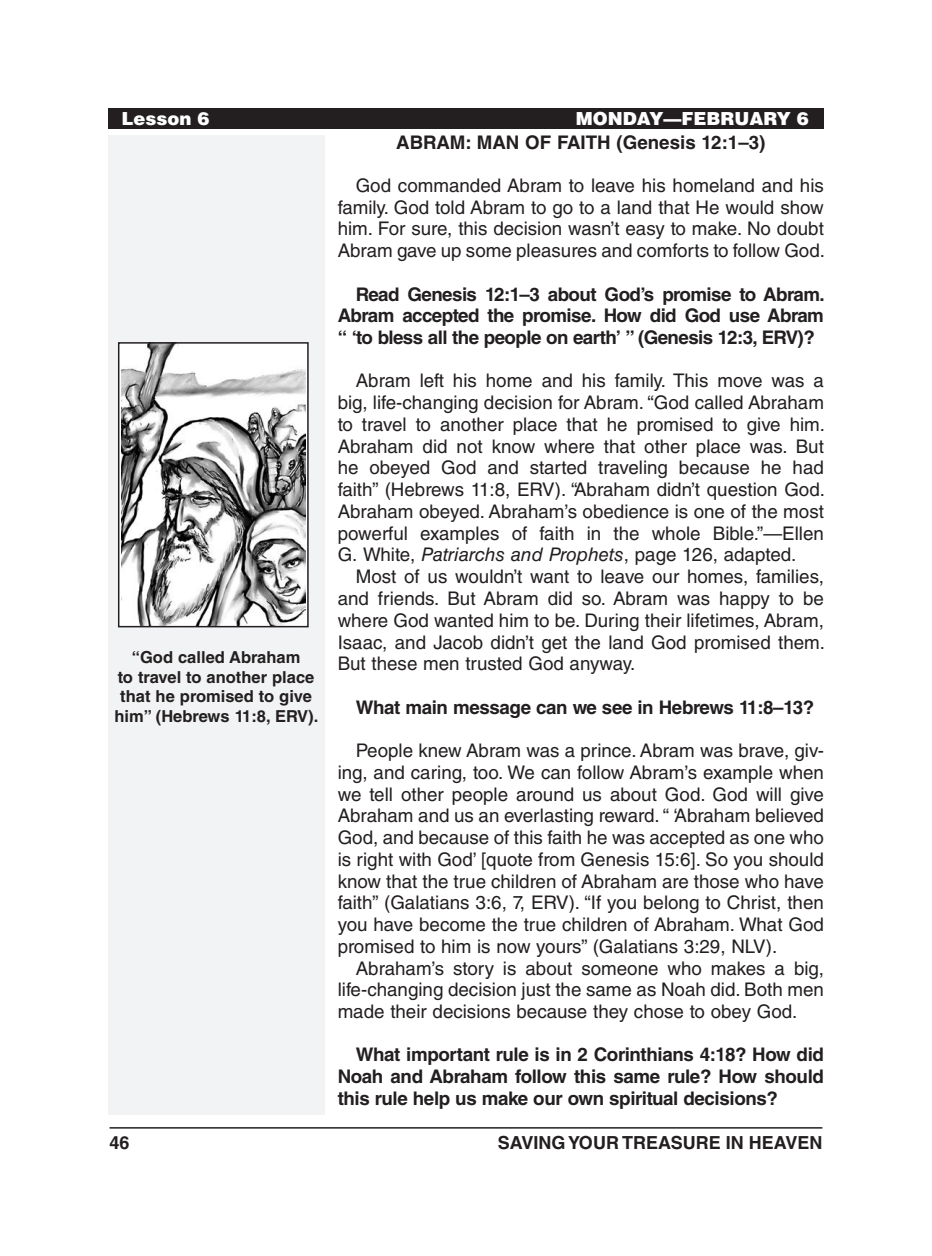
<style>
.page{position:relative;width:932px;height:1256px;background:#fff}
.page>*{position:absolute;margin:0;border:0;box-sizing:border-box;transform-origin:0 0}
.Body_Text_SpaceBefor{font:18.75px/21.8px "Helvetica LT Std";color:#231f20;text-align:justify}
.Body_Text{font:18.75px/21.8px "Helvetica LT Std";color:#231f20;text-align:justify}
.Body_Text_Bold_Space{font:700 18.75px/21.8px "Helvetica LT Std";letter-spacing:-.02em;color:#231f20;text-align:justify}
.Subheadings{font:700 18.75px "Helvetica LT Std";color:#231f20}
.t1{font:700 18px "Helvetica LT Std";color:#231f20}
.Running_Head_-_Left{font:900 18px "Helvetica LT Std";color:#fff}
.Image_Captions{font:700 16.5px/19.5px "Helvetica LT Std";color:#231f20;text-align:center}
.s1{font-style:italic}
</style>
<div class="page">
<hr style="left:110px;top:1127px;width:712px;height:1px;background:#231f20">
<div style="left:108px;top:135px;width:216px;height:979px;background:#f2f3f4"></div>
<div style="left:108px;top:108px;width:716px;height:20px;background:#231f20"></div>
<img style="left:121px;top:345px;width:184px;height:279px">
<div style="left:118px;top:342px;width:191px;height:285px;border:2px solid #231f20"></div>
<p class="Running_Head_-_Left" style="left:122px;top:106px;width:90px">Lesson 6</p>
<p class="Running_Head_-_Left" style="left:575px;top:106px;width:235px">MONDAY—FEBRUARY 6</p>
<p class="Subheadings" style="left:396px;top:130px;width:371px">ABRAM: MAN OF FAITH (Genesis 12:1–3)</p>
<p class="Body_Text_SpaceBefor" style="left:338px;top:174px;width:489px;text-indent:18px">God commanded Abram to leave his homeland and his family. God told Abram to go to a land that He would show him. For sure, this decision wasn’t easy to make. No doubt Abram gave up some pleasures and comforts to follow God.</p>
<p class="Body_Text_Bold_Space" style="left:338px;top:283px;width:488px;text-indent:18px">Read Genesis 12:1–3 about God’s promise to Abram.<br>Abram accepted the promise. How did God use Abram “ ‘to bless all the people on earth’ ” (Genesis 12:3, ERV)?</p>
<p class="Body_Text_SpaceBefor" style="left:338px;top:370px;width:489px;text-indent:18px">Abram left his home and his family. This move was a big, life-changing decision for Abram. “God called Abraham to travel to another place that he promised to give him.<br>Abraham did not know where that other place was. But he obeyed God and started traveling because he had faith” (Hebrews 11:8, ERV). “Abraham didn’t question God.<br>Abraham obeyed. Abraham’s obedience is one of the most powerful examples of faith in the whole Bible.”—Ellen G. White, <span class="s1">Patriarchs and Prophets</span>, page 126, adapted.</p>
<p class="Body_Text" style="left:338px;top:566px;width:489px;text-indent:18px">Most of us wouldn’t want to leave our homes, families, and friends. But Abram did so. Abram was happy to be where God wanted him to be. During their lifetimes, Abram, Isaac, and Jacob didn’t get the land God promised them.<br>But these men trusted God anyway.</p>
<p class="Body_Text_Bold_Space" style="left:356px;top:696px;width:460px">What main message can we see in Hebrews 11:8–13?</p>
<p class="Body_Text_SpaceBefor" style="left:338px;top:739px;width:488px;text-indent:18px">People knew Abram was a prince. Abram was brave, giv&shy;ing, and caring, too. We can follow Abram’s example when we tell other people around us about God. God will give Abraham and us an everlasting reward. “ ‘Abraham believed God, and because of this faith he was accepted as one who is right with God’ [quote from Genesis 15:6]. So you should know that the true children of Abraham are those who have faith” (Galatians 3:6, 7, ERV). “If you belong to Christ, then you have become the true children of Abraham. What God promised to him is now yours” (Galatians 3:29, NLV).</p>
<p class="Body_Text" style="left:338px;top:957px;width:488px;text-indent:18px">Abraham’s story is about someone who makes a big, life-changing decision just the same as Noah did. Both men made their decisions because they chose to obey God.</p>
<p class="Body_Text_Bold_Space" style="left:338px;top:1043px;width:488px;text-indent:18px">What important rule is in 2 Corinthians 4:18? How did Noah and Abraham follow this same rule? How should this rule help us make our own spiritual decisions?</p>
<p class="Image_Captions" style="left:132px;top:647px;width:170px">“God called Abraham</p>
<p class="Image_Captions" style="left:115px;top:667px;width:205px">to travel to another place that he promised to give him” (Hebrews 11:8, ERV).</p>
<p class="t1" style="left:110px;top:1131px;width:22px">46</p>
<p class="t1" style="left:498px;top:1131px;width:326px">SAVING YOUR TREASURE IN HEAVEN</p>
</div>
